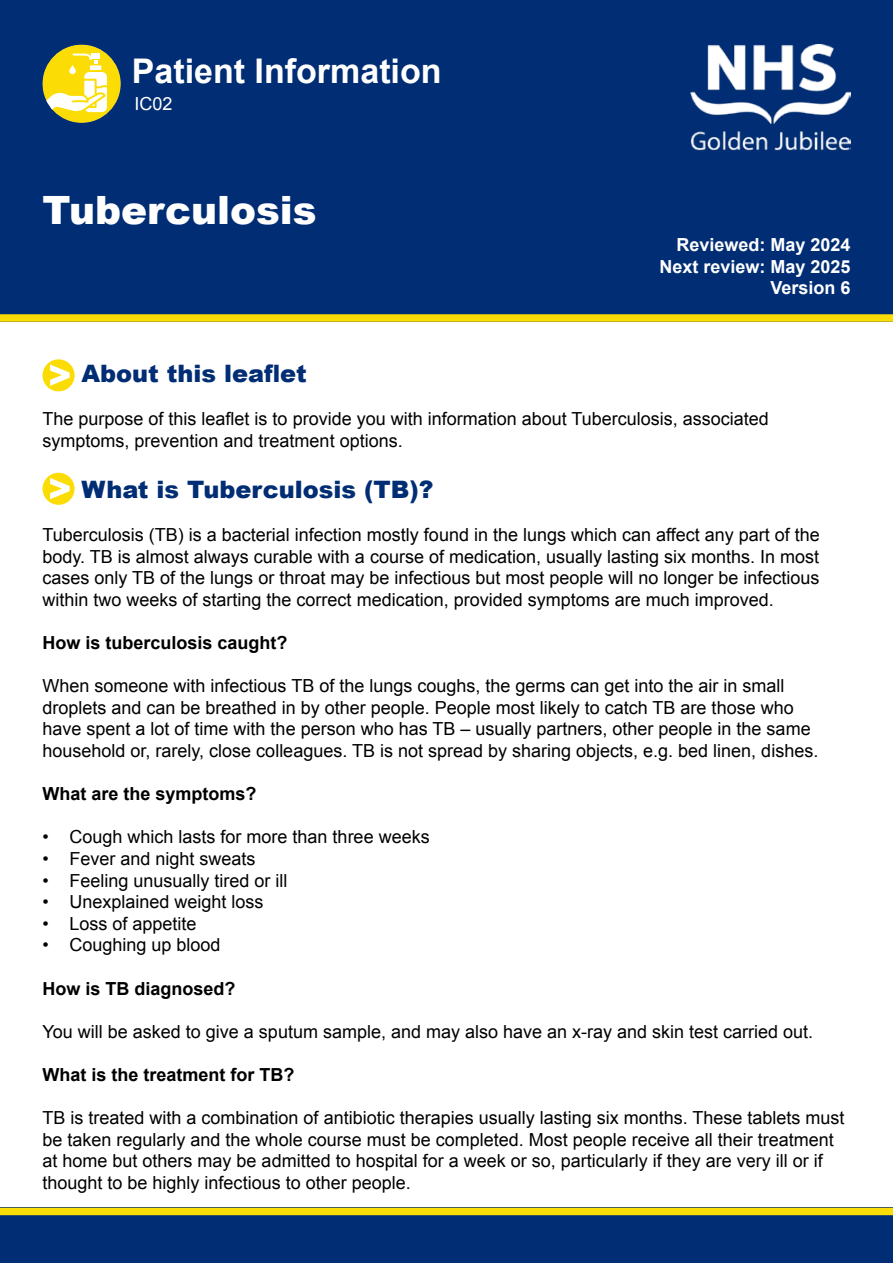
<style>
.page{position:relative;width:893px;height:1263px;background:#fff}
.page>*{position:absolute;margin:0;border:0;box-sizing:border-box;transform-origin:0 0}
.t1{font:900 39px "Arial";color:#fff}
.t2{font:700 34.05px "Arial";color:#fff}
.t3{font:900 24px "Arial";color:#002d74}
.t4{font:18px/21.6px "Arial";color:#000}
.t5{font:700 18px "Arial";color:#000}
.t6{font:700 18px/21.6px "Arial";color:#fff;text-align:right}
.t7{font:18px "Arial";color:#fff}
</style>
<div class="page">
<div style="left:0;top:0;width:893px;height:322px;background:#002d74"></div>
<div style="left:0;top:314px;width:893px;height:8px;background:#fbdd05"></div>
<div style="left:43px;top:45px;width:78px;height:78px;background:#fbdd05;border-radius:50%"></div>
<div style="left:92px;top:53px;width:8px;height:5px;background:#fff"></div>
<svg style="left:43px;top:54px;width:64px;height:61px"></svg>
<img style="left:690px;top:45px;width:160px;height:106px">
<div style="left:0;top:1208px;width:893px;height:55px;background:#002d74"></div>
<div style="left:0;top:1208px;width:893px;height:7px;background:#fbdd05"></div>
<svg style="left:43px;top:359px;width:32px;height:32px"></svg>
<svg style="left:43px;top:473px;width:32px;height:32px"></svg>
<h2 class="t2" style="left:132px;top:49px;width:311px">Patient Information</h2>
<p class="t7" style="left:134px;top:92px;width:40px">IC02</p>
<h1 class="t1" style="left:43px;top:181px;width:276px">Tuberculosis</h1>
<p class="t6" style="left:659px;top:234px;width:193px">Reviewed: May 2024<br>Next review: May 2025<br>Version 6</p>
<h3 class="t3" style="left:82px;top:356px;width:227px">About this leaflet</h3>
<p class="t4" style="left:43px;top:408px;width:728px">The purpose of this leaflet is to provide you with information about Tuberculosis, associated symptoms, prevention and treatment options.</p>
<h3 class="t3" style="left:82px;top:472px;width:353px">What is Tuberculosis (TB)?</h3>
<p class="t4" style="left:43px;top:524px;width:779px;text-align:justify">Tuberculosis (TB) is a bacterial infection mostly found in the lungs which can affect any part of the body. TB is almost always curable with a course of medication, usually lasting six months. In most cases only TB of the lungs or throat may be infectious but most people will no longer be infectious within two weeks of starting the correct medication, provided symptoms are much improved.</p>
<p class="t5" style="left:43px;top:631px;width:247px">How is tuberculosis caught?</p>
<p class="t4" style="left:43px;top:675px;width:777px">When someone with infectious TB of the lungs coughs, the germs can get into the air in small droplets and can be breathed in by other people. People most likely to catch TB are those who have spent a lot of time with the person who has TB – usually partners, other people in the same household or, rarely, close colleagues. TB is not spread by sharing objects, e.g. bed linen, dishes.</p>
<p class="t5" style="left:43px;top:782px;width:216px">What are the symptoms?</p>
<p class="t4" style="left:43px;top:826px;width:389px">• Cough which lasts for more than three weeks</p>
<p class="t4" style="left:43px;top:848px;width:215px">• Fever and night sweats</p>
<p class="t4" style="left:43px;top:870px;width:247px">• Feeling unusually tired or ill</p>
<p class="t4" style="left:43px;top:891px;width:223px">• Unexplained weight loss</p>
<p class="t4" style="left:43px;top:913px;width:156px">• Loss of appetite</p>
<p class="t4" style="left:43px;top:934px;width:180px">• Coughing up blood</p>
<p class="t5" style="left:43px;top:976px;width:195px">How is TB diagnosed?</p>
<p class="t4" style="left:43px;top:1021px;width:772px">You will be asked to give a sputum sample, and may also have an x-ray and skin test carried out.</p>
<p class="t5" style="left:43px;top:1063px;width:254px">What is the treatment for TB?</p>
<p class="t4" style="left:43px;top:1107px;width:804px">TB is treated with a combination of antibiotic therapies usually lasting six months. These tablets must be taken regularly and the whole course must be completed. Most people receive all their treatment at home but others may be admitted to hospital for a week or so, particularly if they are very ill or if thought to be highly infectious to other people.</p>
</div>
